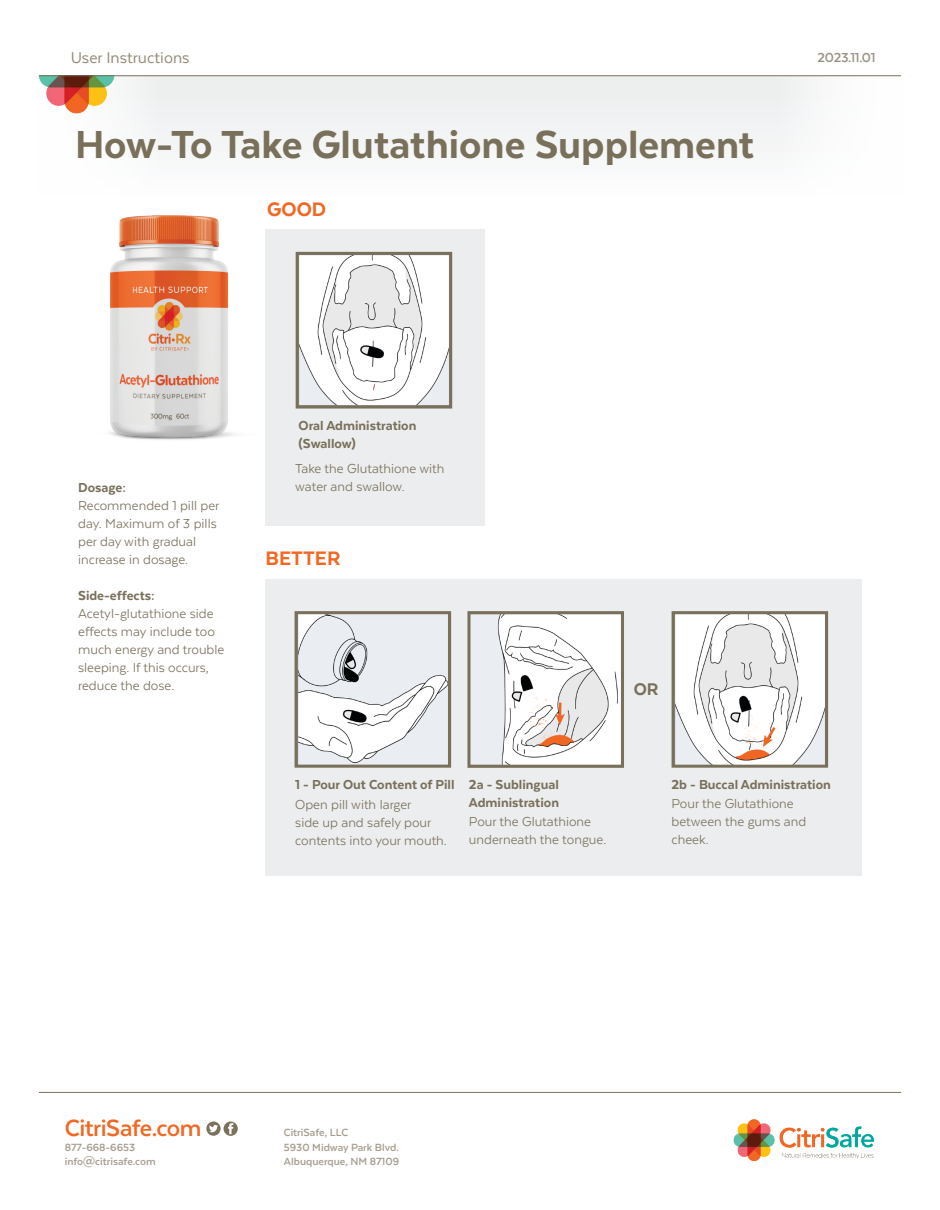
<style>
.page{position:relative;width:940px;height:1210px;background:#fff}
.page>*{position:absolute;margin:0;border:0;box-sizing:border-box;transform-origin:0 0}
.t1{font:800 45px "Texta";color:#79705b}
.t2{font:700 27px "Texta";letter-spacing:-.02em;color:#f06824}
.t3{font:800 22.5px "Texta";color:#f06824}
.t4{font:800 19.5px "Texta";color:#79705b}
.t5{font:18px "Texta";color:#948a78}
.t6{font:15px/18px "Texta";color:#79705b}
.t7{font:800 15px/18px "Texta";color:#79705b}
.t8{font:700 15px "Texta";letter-spacing:-.02em;color:#9a9484}
.t9{font:700 12px/14.4px "Texta";color:#a59c8d}
.s1{font-weight:800}
</style>
<div class="page">
<div style="left:29px;top:76px;width:882px;height:144px;background:#f7f9f9"></div>
<img style="left:733px;top:1119px;width:141px;height:42px">
<svg style="left:206px;top:1121px;width:32px;height:15px"></svg>
<img style="left:39px;top:76px;width:79px;height:38px">
<hr style="left:39px;top:75px;width:862px;height:1px;background:#79705b">
<hr style="left:39px;top:1092px;width:862px;height:1px;background:#79705b">
<div style="left:266px;top:579px;width:595px;height:296px;background:#ecedee"></div>
<div style="left:266px;top:229px;width:219px;height:296px;background:#ecedee"></div>
<img style="left:341px;top:256px;width:107px;height:148px">
<div style="left:296px;top:252px;width:156px;height:156px;border:3px solid #79705b"></div>
<img style="left:497px;top:615px;width:123px;height:149px">
<div style="left:467px;top:611px;width:157px;height:157px;border:3px solid #79705b"></div>
<img style="left:298px;top:615px;width:149px;height:148px">
<div style="left:294px;top:611px;width:157px;height:156px;border:3px solid #79705b"></div>
<img style="left:675px;top:615px;width:149px;height:148px">
<div style="left:671px;top:611px;width:157px;height:156px;border:3px solid #79705b"></div>
<img style="left:109px;top:215px;width:232px;height:243px">
<p class="t5" style="left:71px;top:48px;width:120px">User Instructions</p>
<p class="t8" style="left:817px;top:50px;width:59px">2023.11.01</p>
<h2 class="t1" style="left:75px;top:121px;width:680px">How-To Take Glutathione Supplement</h2>
<h3 class="t3" style="left:267px;top:198px;width:61px">GOOD</h3>
<p class="t6" style="left:78px;top:478px;width:143px"><span class="s1">Dosage:<br></span>Recommended 1 pill per day. Maximum of 3 pills per day with gradual increase in dosage.</p>
<p class="t6" style="left:78px;top:586px;width:148px"><span class="s1">Side-effects:<br></span>Acetyl-glutathione side effects may include too much energy and trouble sleeping. If this occurs, reduce the dose.</p>
<p class="t7" style="left:299px;top:416px;width:119px">Oral Administration (Swallow)</p>
<p class="t6" style="left:295px;top:459px;width:151px">Take the Glutathione with water and swallow.</p>
<h3 class="t3" style="left:266px;top:546px;width:76px">BETTER</h3>
<h3 class="t4" style="left:633px;top:678px;width:26px">OR</h3>
<p class="t7" style="left:295px;top:775px;width:161px">1 - Pour Out Content of Pill</p>
<p class="t7" style="left:671px;top:775px;width:161px">2b - Buccal Administration</p>
<p class="t6" style="left:671px;top:794px;width:136px">Pour the Glutathione between the gums and cheek.</p>
<p class="t7" style="left:469px;top:775px;width:92px">2a - Sublingual<br>Administration</p>
<p class="t6" style="left:295px;top:795px;width:153px">Open pill with larger<br>side up and safely pour contents into your mouth.</p>
<p class="t6" style="left:469px;top:812px;width:139px">Pour the Glutathione underneath the tongue.</p>
<h2 class="t2" style="left:65px;top:1114px;width:138px">CitriSafe.com</h2>
<p class="t9" style="left:65px;top:1139px;width:92px">877-668-6653 info@citrisafe.com</p>
<p class="t9" style="left:284px;top:1125px;width:117px">CitriSafe, LLC<br>5930 Midway Park Blvd.<br>Albuquerque, NM 87109</p>
</div>
